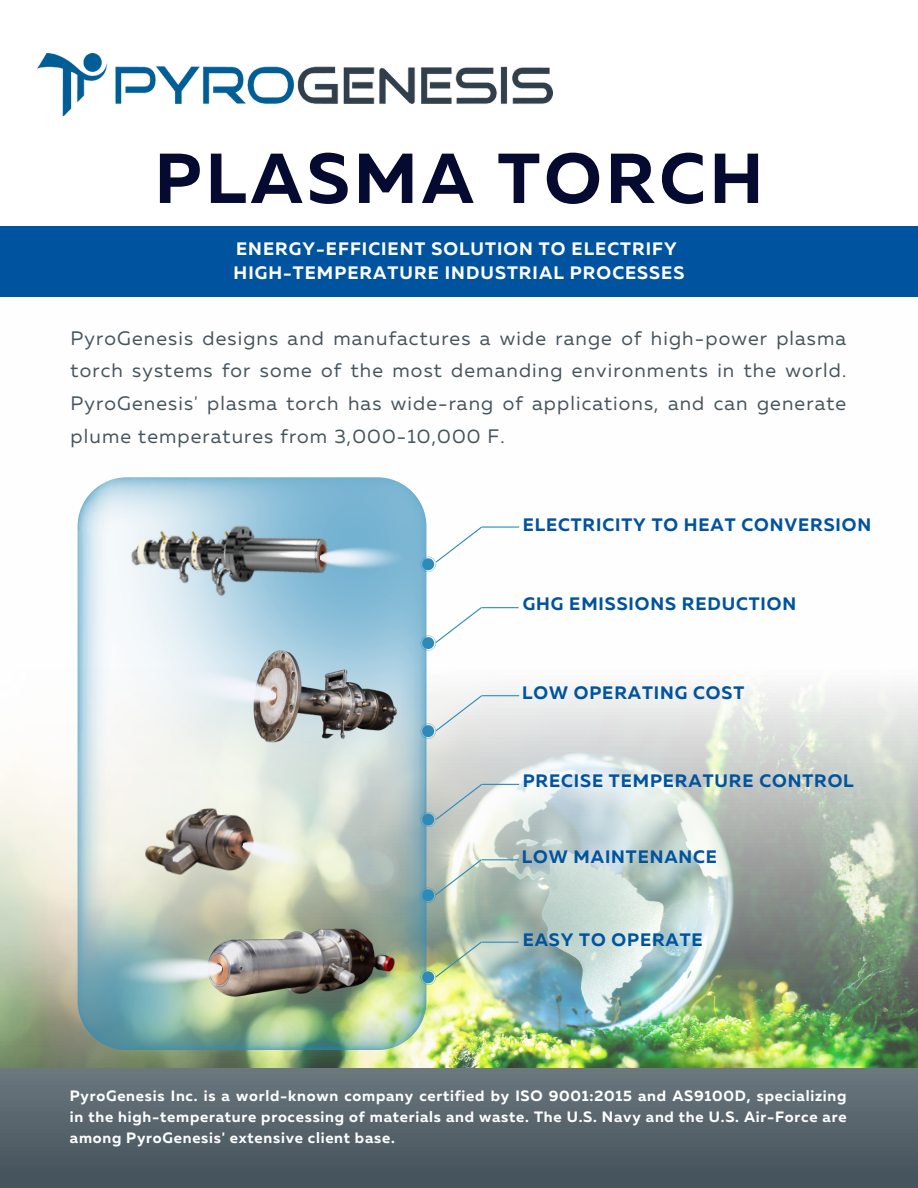
<style>
.page{position:relative;width:918px;height:1188px;background:#fff}
.page>*{position:absolute;margin:0;border:0;box-sizing:border-box;transform-origin:0 0}
.t1{font:700 70.5px "Muller";letter-spacing:.055em;color:#050a30}
.t2{font:19.5px/32.7px "Muller";letter-spacing:.055em;color:#46545d;text-align:justify}
.t3{font:700 18px "Muller";letter-spacing:.05em;color:#01539e}
.t4{font:700 18px/23.7px "Muller";letter-spacing:.055em;color:#fff}
.t5{font:700 15px/21.3px "Muller";letter-spacing:.05em;color:#fff;text-align:justify}
</style>
<div class="page">
<img style="left:38px;top:54px;width:515px;height:62px">
<img style="left:0;top:520px;width:918px;height:668px">
<div style="left:0;top:227px;width:918px;height:70px;background:#00539f"></div>
<img style="left:78px;top:477px;width:348px;height:573px">
<img style="left:107px;top:477px;width:249px;height:177px">
<svg style="left:320px;top:532px;width:89px;height:51px;background:#8bbbd4"></svg>
<img style="left:116px;top:782px;width:161px;height:116px">
<svg style="left:237px;top:822px;width:91px;height:55px;background:#dcdecd"></svg>
<img style="left:248px;top:647px;width:166px;height:110px">
<svg style="left:153px;top:643px;width:129px;height:88px"></svg>
<img style="left:193px;top:877px;width:210px;height:140px">
<svg style="left:113px;top:937px;width:110px;height:69px;background:#a4c0ba"></svg>
<svg style="left:421px;top:525px;width:62px;height:46px"></svg>
<hr style="left:482px;top:526px;width:37px;height:2px;background:#2d8bba">
<svg style="left:421px;top:606px;width:62px;height:44px"></svg>
<hr style="left:482px;top:607px;width:37px;height:1px;background:#2d8bba">
<svg style="left:421px;top:694px;width:62px;height:44px"></svg>
<hr style="left:482px;top:695px;width:37px;height:1px;background:#2d8bba">
<svg style="left:421px;top:783px;width:62px;height:44px;background:#bcc9c9"></svg>
<hr style="left:482px;top:784px;width:37px;height:1px;background:#2d8bba">
<svg style="left:421px;top:858px;width:62px;height:44px;background:#b3c6be"></svg>
<hr style="left:482px;top:859px;width:37px;height:1px;background:#2d8bba">
<svg style="left:421px;top:940px;width:62px;height:44px;background:#b2c69a"></svg>
<hr style="left:482px;top:942px;width:37px;height:1px;background:#2d8bba">
<p class="t1" style="left:155px;top:149px;width:610px">PLASMA TORCH</p>
<p class="t4" style="left:234px;top:239px;width:452px">ENERGY-EFFICIENT SOLUTION TO ELECTRIFY<br>HIGH-TEMPERATURE INDUSTRIAL PROCESSES</p>
<p class="t2" style="left:71px;top:323px;width:777px">PyroGenesis designs and manufactures a wide range of high-power plasma torch systems for some of the most demanding environments in the world.<br>PyroGenesis' plasma torch has wide-rang of applications, and can generate plume temperatures from 3,000-10,000 F.</p>
<p class="t3" style="left:523px;top:517px;width:350px">ELECTRICITY TO HEAT CONVERSION</p>
<h3 class="t3" style="left:523px;top:597px;width:275px">GHG EMISSIONS REDUCTION</h3>
<p class="t3" style="left:522px;top:685px;width:224px">LOW OPERATING COST</p>
<p class="t3" style="left:523px;top:773px;width:333px">PRECISE TEMPERATURE CONTROL</p>
<p class="t3" style="left:522px;top:849px;width:197px">LOW MAINTENANCE</p>
<p class="t3" style="left:523px;top:932px;width:182px">EASY TO OPERATE</p>
<p class="t5" style="left:70px;top:1086px;width:778px">PyroGenesis Inc. is a world-known company certified by ISO 9001:2015 and AS9100D, specializing in the high-temperature processing of materials and waste. The U.S. Navy and the U.S. Air-Force are among PyroGenesis' extensive client base.</p>
</div>
